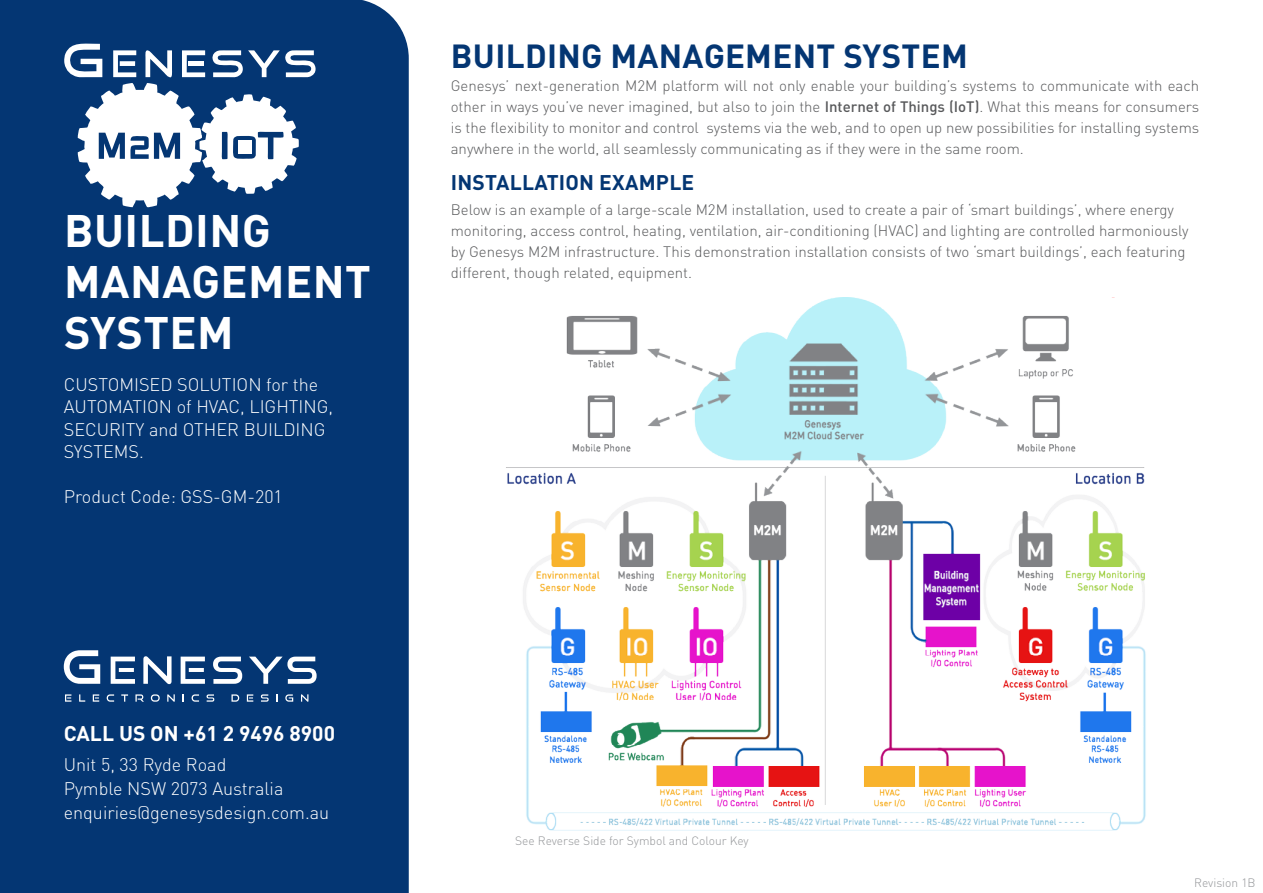
<style>
.page{position:relative;width:1263px;height:893px;background:#fff}
.page>*{position:absolute;margin:0;border:0;box-sizing:border-box;transform-origin:0 0}
.t1{font:700 45px/51px "DIN Pro";letter-spacing:.01em;color:#fff}
.t2{font:700 33px "DIN Pro";letter-spacing:.01em;color:#043673}
.t3{font:700 21px "DIN Pro";color:#fff}
.t4{font:700 21px "DIN Pro";letter-spacing:.01em;color:#043673}
.t5{font:300 18px/22.5px "DIN Pro";color:#fff}
.t6{font:300 15px/21px "DIN Pro";color:#58595b;text-align:justify}
.t7{font:300 12px "DIN Pro";color:#939598}
.s1{font-weight:500}
</style>
<div class="page">
<div style="left:0;top:0;width:409px;height:893px;background:#043673"></div>
<svg style="left:64px;top:650px;width:36px;height:34px"></svg>
<svg style="left:111px;top:657px;width:24px;height:27px"></svg>
<svg style="left:143px;top:656px;width:29px;height:28px"></svg>
<svg style="left:181px;top:657px;width:24px;height:27px"></svg>
<svg style="left:213px;top:657px;width:29px;height:27px"></svg>
<svg style="left:249px;top:657px;width:68px;height:27px"></svg>
<svg style="left:65px;top:694px;width:6px;height:8px"></svg>
<svg style="left:79px;top:694px;width:6px;height:8px"></svg>
<svg style="left:93px;top:694px;width:6px;height:8px"></svg>
<svg style="left:107px;top:694px;width:7px;height:8px"></svg>
<svg style="left:121px;top:694px;width:7px;height:8px"></svg>
<svg style="left:135px;top:694px;width:9px;height:8px"></svg>
<svg style="left:151px;top:694px;width:9px;height:8px"></svg>
<svg style="left:167px;top:694px;width:8px;height:8px"></svg>
<svg style="left:192px;top:694px;width:7px;height:8px"></svg>
<svg style="left:207px;top:694px;width:7px;height:8px"></svg>
<svg style="left:231px;top:694px;width:8px;height:8px"></svg>
<svg style="left:247px;top:694px;width:6px;height:8px"></svg>
<svg style="left:261px;top:694px;width:8px;height:8px"></svg>
<svg style="left:276px;top:694px;width:2px;height:8px"></svg>
<svg style="left:285px;top:694px;width:8px;height:8px"></svg>
<svg style="left:301px;top:694px;width:7px;height:8px"></svg>
<svg style="left:64px;top:43px;width:38px;height:34px"></svg>
<svg style="left:145px;top:50px;width:27px;height:27px"></svg>
<svg style="left:182px;top:50px;width:23px;height:27px"></svg>
<svg style="left:212px;top:50px;width:104px;height:27px"></svg>
<svg style="left:113px;top:50px;width:23px;height:27px"></svg>
<div style="left:189px;top:61px;width:15px;height:5px;background:#fff"></div>
<svg style="left:78px;top:83px;width:221px;height:124px"></svg>
<div style="left:238px;top:141px;width:13px;height:13px;background:#fff"></div>
<div style="left:0;top:0;width:349px;height:10px;background:#043673"></div>
<img style="left:506px;top:297px;width:640px;height:534px">
<h1 class="t1" style="left:64px;top:203px;width:308px">BUILDING<br>MANAGEMENT<br>SYST EM</h1>
<p class="t5" style="left:64px;top:372px;width:271px">CUSTOMISED SOLUTION for the<br>AUTOMATION of HVAC, LIGHTING,<br>SECURITY and OTHER BUILDING<br>SYSTEMS.</p>
<p class="t5" style="left:64px;top:485px;width:221px">Product Code: GSS-GM-201</p>
<h2 class="t2" style="left:451px;top:33px;width:513px">BUI LDI NG MANAGEMENT SYSTEM</h2>
<p class="t6" style="left:451px;top:75px;width:750px">Genesys’ next-generation M2M platform will not only enable your building’s systems to communicate with each other in ways you’ve never imagined, but also to join the <span class="s1">Internet of Things (IoT)</span>. What this means for consumers is the flexibility to monitor and control systems via the web, and to open up new possibilities for installing systems anywhere in the world, all seamlessly communicating as if they were in the same room.</p>
<h3 class="t4" style="left:451px;top:168px;width:242px">INSTALLATI ON EXAMPLE</h3>
<p class="t6" style="left:451px;top:199px;width:739px;text-align:left">Below is an example of a large-scale M2M installation, used to create a pair of ‘smart buildings’, where energy monitoring, access control, heating, ventilation, air-conditioning (HVAC) and lighting are controlled harmoniously by Genesys M2M infrastructure. This demonstration installation consists of two ‘smart buildings’, each featuring different, though related, equipment.</p>
<h3 class="t3" style="left:64px;top:719px;width:27px">CALL</h3>
<h3 class="t3" style="left:119px;top:719px;width:218px">US ON +61 2 9496 8900</h3>
<p class="t5" style="left:64px;top:752px;width:267px;line-height:24px">Unit 5, 33 Ryde Road<br>Pymble NSW 2073 Australia enquiries@genesysdesign.com.au</p>
<p class="t7" style="left:515px;top:832px;width:235px">See Reverse Side for Symbol and Colour Key</p>
<p class="t7" style="left:1194px;top:874px;width:63px">Revision 1B</p>
</div>
